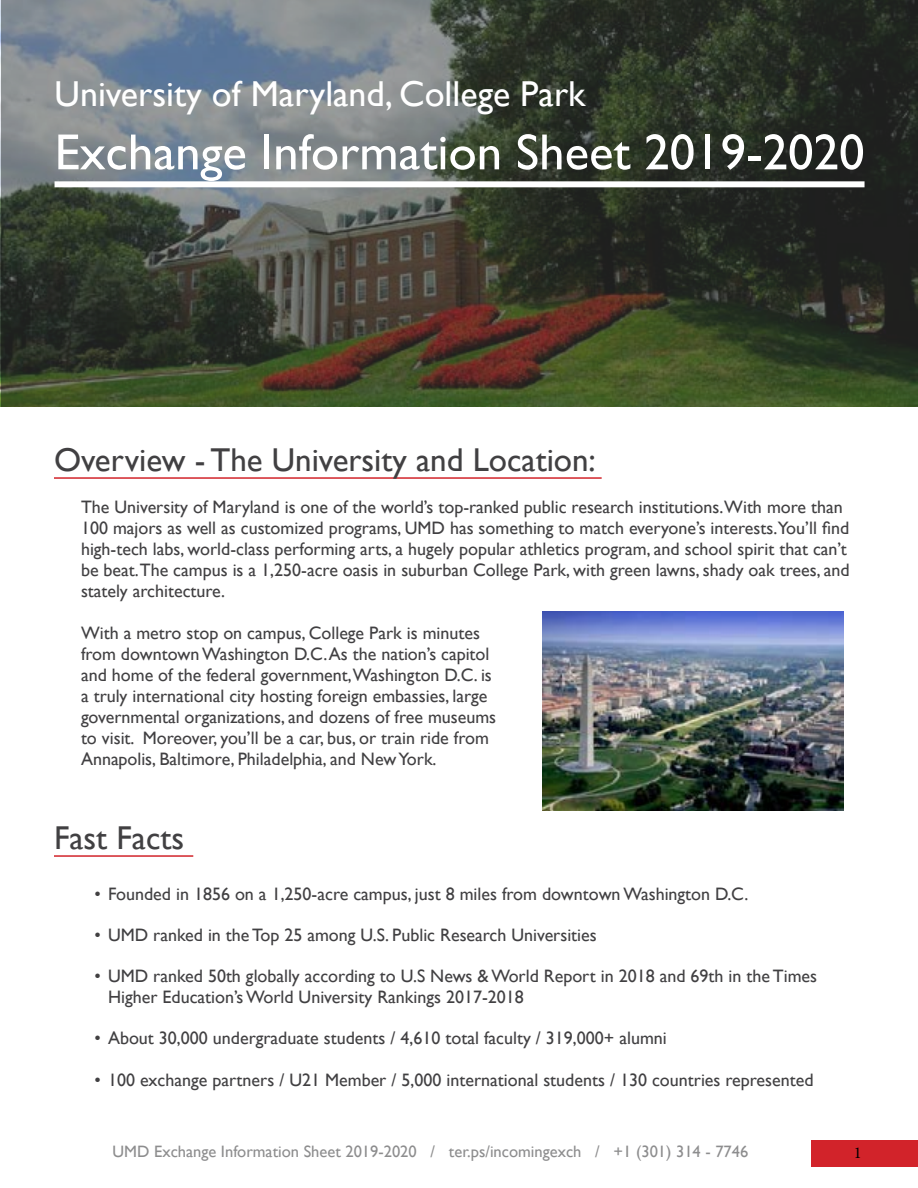
<style>
.page{position:relative;width:918px;height:1188px;background:#fff}
.page>*{position:absolute;margin:0;border:0;box-sizing:border-box;transform-origin:0 0}
.t1{font:51px "Gill Sans";color:#fff}
.t2{font:36px "Gill Sans";color:#fff}
.t3{font:33px "Gill Sans";color:#414042}
.t4{font:18px/21px "Gill Sans";color:#414042}
.t5{font:16.5px "Gill Sans";color:#8d8d8e}
.t6{font:16.5px "Minion Pro";color:#000}
</style>
<div class="page">
<div style="left:811px;top:1140px;width:107px;height:27px;background:#d2232a"></div>
<svg style="left:1px;top:1px;width:917px;height:406px;background:#474c42"></svg>
<hr style="left:54px;top:477px;width:548px;height:2px;background:#d2232a">
<hr style="left:54px;top:855px;width:139px;height:2px;background:#d2232a">
<div style="left:55px;top:181px;width:810px;height:6px;background:#fff"></div>
<img style="left:543px;top:612px;width:300px;height:199px">
<h2 class="t2" style="left:55px;top:73px;width:532px">University of Maryland, College Park</h2>
<h1 class="t1" style="left:55px;top:123px;width:812px">Exchange Information Sheet 2019-2020</h1>
<h3 class="t3" style="left:54px;top:440px;width:543px">Overview - The University and Location:</h3>
<p class="t4" style="left:81px;top:496px;width:770px">The University of Maryland is one of the world’s top-ranked public research institutions.With more than 100 majors as well as customized programs, UMD has something to match everyone’s interests.You’ll find high-tech labs, world-class performing arts, a hugely popular athletics program, and school spirit that can’t be beat.The campus is a 1,250-acre oasis in suburban College Park, with green lawns, shady oak trees, and stately architecture.</p>
<p class="t4" style="left:81px;top:622px;width:417px">With a metro stop on campus, College Park is minutes from downtown Washington D.C. As the nation’s capitol and home of the federal government,Washington D.C. is a truly international city hosting foreign embassies, large governmental organizations, and dozens of free museums to visit. Moreover, you’ll be a car, bus, or train ride from Annapolis, Baltimore, Philadelphia, and New York.</p>
<h3 class="t3" style="left:54px;top:818px;width:132px">Fast Facts</h3>
<p class="t4" style="left:94px;top:883px;width:655px">• Founded in 1856 on a 1,250-acre campus, just 8 miles from downtown Washington D.C.</p>
<p class="t4" style="left:94px;top:925px;width:504px">• UMD ranked in the Top 25 among U.S. Public Research Universities</p>
<p class="t4" style="left:108px;top:966px;width:711px;text-indent:-14px">• UMD ranked 50th globally according to U.S News &amp; World Report in 2018 and 69th in the Times<br>Higher Education’s World University Rankings 2017-2018</p>
<p class="t4" style="left:94px;top:1028px;width:574px">• About 30,000 undergraduate students / 4,610 total faculty / 319,000+ alumni</p>
<p class="t4" style="left:94px;top:1069px;width:721px">• 100 exchange partners / U21 Member / 5,000 international students / 130 countries represented</p>
<p class="t5" style="left:113px;top:1142px;width:637px">UMD Exchange Information Sheet 2019-2020 / ter.ps/incomingexch / +1 (301) 314 - 7746</p>
<p class="t6" style="left:854px;top:1142px;width:9px">1</p>
</div>
